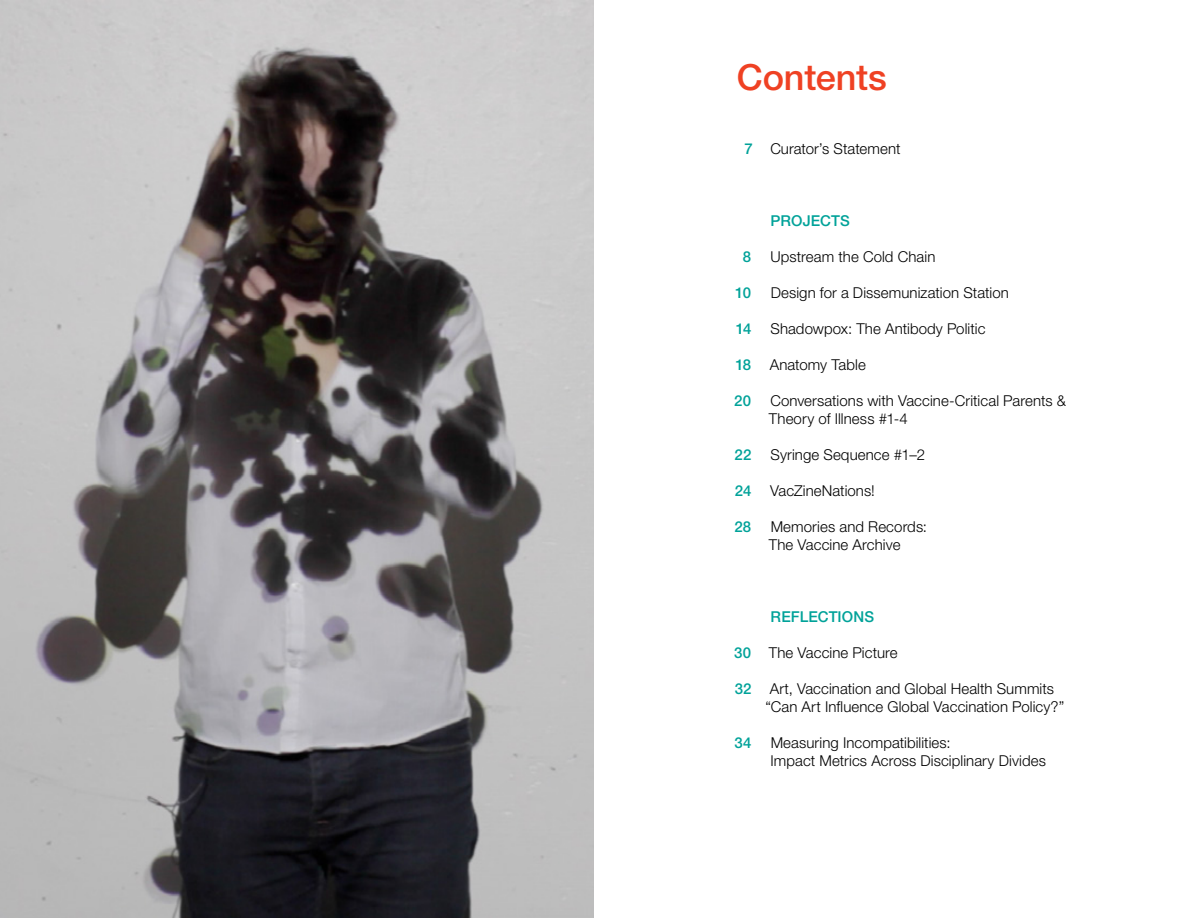
<style>
.page{position:relative;width:1188px;height:918px;background:#fff}
.page>*{position:absolute;margin:0;border:0;box-sizing:border-box;transform-origin:0 0}
.t1{font:500 36px "Helvetica Neue LT Std";letter-spacing:-.005em;color:#ef4123}
.t2{font:300 15px/18px "Helvetica Neue LT Std";letter-spacing:.005em;color:#000}
.t3{font:500 15px "Helvetica Neue LT Std";letter-spacing:.005em;color:#00a299}
</style>
<div class="page">
<img style="left:0;top:0;width:594px;height:918px">
<h1 class="t1" style="left:737px;top:56px;width:151px">Contents</h1>
<p class="t3" style="left:744px;top:140px;width:10px">7</p>
<p class="t2" style="left:770px;top:139px;width:132px">Curator’s Statement</p>
<p class="t3" style="left:743px;top:248px;width:10px">8</p>
<p class="t3" style="left:735px;top:284px;width:17px">10</p>
<p class="t3" style="left:736px;top:320px;width:17px">14</p>
<p class="t3" style="left:735px;top:356px;width:17px">18</p>
<p class="t3" style="left:734px;top:392px;width:18px">20</p>
<p class="t3" style="left:735px;top:446px;width:18px">22</p>
<p class="t3" style="left:735px;top:482px;width:18px">24</p>
<p class="t3" style="left:734px;top:518px;width:18px">28</p>
<p class="t3" style="left:771px;top:212px;width:81px">PROJECTS</p>
<p class="t2" style="left:771px;top:247px;width:166px">Upstream the Cold Chain</p>
<p class="t2" style="left:771px;top:283px;width:240px">Design for a Dissemunization Station</p>
<p class="t2" style="left:771px;top:319px;width:216px">Shadowpox: The Antibody Politic</p>
<p class="t2" style="left:770px;top:355px;width:98px">Anatomy Table</p>
<p class="t2" style="left:769px;top:391px;width:299px">Conversations with Vaccine-Critical Parents &amp;<br>Theory of Illness #1-4</p>
<p class="t2" style="left:771px;top:445px;width:156px">Syringe Sequence #1–2</p>
<p class="t2" style="left:770px;top:481px;width:106px">VacZineNations!</p>
<p class="t2" style="left:769px;top:517px;width:160px">Memories and Records:<br>The Vaccine Archive</p>
<p class="t3" style="left:734px;top:644px;width:18px">30</p>
<p class="t3" style="left:735px;top:680px;width:18px">32</p>
<p class="t3" style="left:735px;top:734px;width:18px">34</p>
<p class="t3" style="left:771px;top:608px;width:105px">REFLECTIONS</p>
<p class="t2" style="left:769px;top:643px;width:130px">The Vaccine Picture</p>
<p class="t2" style="left:765px;top:679px;width:300px">Art, Vaccination and Global Health Summits “Can Art Influence Global Vaccination Policy?”</p>
<p class="t2" style="left:771px;top:733px;width:277px">Measuring Incompatibilities:<br>Impact Metrics Across Disciplinary Divides</p>
</div>
